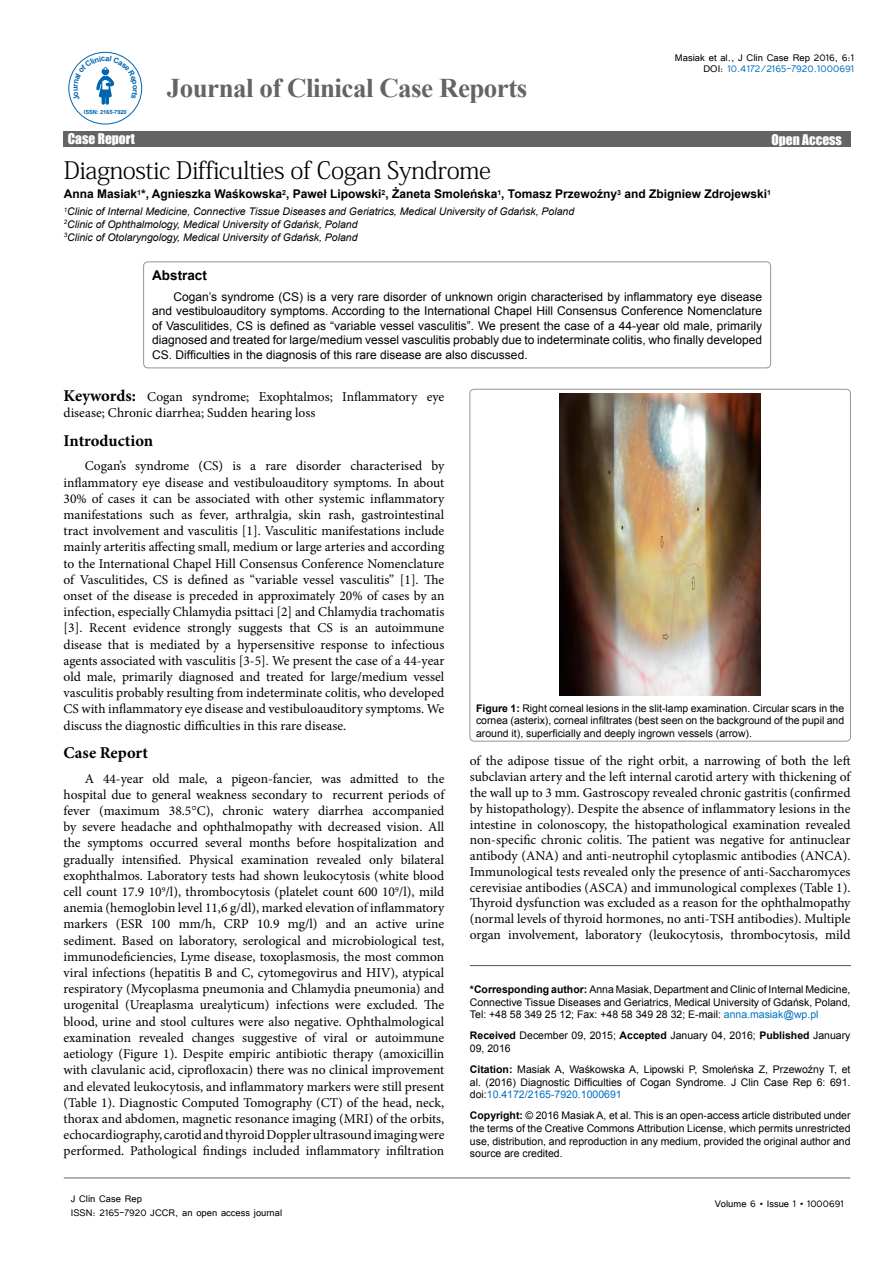
<style>
.page{position:relative;width:893px;height:1263px;background:#fff}
.page>*{position:absolute;margin:0;border:0;box-sizing:border-box;transform-origin:0 0}
.t1{font:700 27px "Times New Roman";letter-spacing:-.02em;color:#636466}
.t2{font:24px "Adobe Fangsong Std";letter-spacing:-.02em;color:#000}
.t3{font:700 16.5px "Minion Pro";color:#000}
.t4{font:13.5px/16.2px "Minion Pro";color:#000;text-align:justify}
.t5{font:13.5px "Impact";color:#fff}
.t6{font:700 13.5px "Arial";color:#000}
.t7{font:12.15px/11.2px "Tunga";color:#000;text-align:right}
.t8{font:12px/14.4px "Arial";color:#000;text-align:justify}
.t9{font:700 12px "Arial";color:#000}
.t10{font:12px/14.4px "Tunga";color:#000}
.t11{font:10.5px/12.6px "Arial";color:#000;text-align:justify}
.t12{font:italic 10.5px/12.6px "Arial";color:#000}
.t13{font:700 5.7px "Arial";letter-spacing:-.02em;color:#0066b3}
.s1{color:#0072bc}
.s2{font-weight:700;font-size:16.5px}
.s3{font-weight:700}
</style>
<div class="page">
<div style="left:63px;top:131px;width:787px;height:16px;background:#636466"></div>
<hr style="left:64px;top:1178px;width:786px;height:1px;background:#636466">
<div style="left:68px;top:52px;width:74px;height:72px;border:1px solid #0066b3;border-radius:50%"></div>
<hr style="left:470px;top:965px;width:380px;height:1px;background:#636466">
<div style="left:144px;top:262px;width:627px;height:106px;border:1px solid #939598;border-radius:4px"></div>
<div style="left:470px;top:389px;width:380px;height:352px;border:1px solid #939598;border-radius:4px"></div>
<img style="left:560px;top:394px;width:200px;height:301px">
<svg style="left:74px;top:56px;width:64px;height:49px"></svg>
<p class="t13" style="left:84px;top:108px;width:44px">ISSN: 2165-7920</p>
<h1 class="t1" style="left:167px;top:70px;width:362px">Journal of Clinical Case Reports</h1>
<p class="t7" style="left:675px;top:51px;width:181px">Masiak et al., J Clin Case Rep 2016, 6:1<br>DOI: <span class="s1">10.4172/2165-7920.1000691</span></p>
<p class="t5" style="left:68px;top:128px;width:69px">Case Report</p>
<p class="t5" style="left:771px;top:129px;width:72px">Open Access</p>
<h2 class="t2" style="left:64px;top:155px;width:429px">Diagnostic Difficulties of Cogan Syndrome</h2>
<p class="t9" style="left:64px;top:186px;width:709px">Anna Masiak<sup>1</sup>*, Agnieszka Waśkowska<sup>2</sup>, Paweł Lipowski<sup>2</sup>, Żaneta Smoleńska<sup>1</sup>, Tomasz Przewoźny<sup>3</sup> and Zbigniew Zdrojewski<sup>1</sup></p>
<p class="t12" style="left:64px;top:205px;width:512px"><sup>1</sup>Clinic of Internal Medicine, Connective Tissue Diseases and Geriatrics, Medical University of Gdańsk, Poland<br><sup>2</sup>Clinic of Ophthalmology, Medical University of Gdańsk, Poland<br><sup>3</sup>Clinic of Otolaryngology, Medical University of Gdańsk, Poland</p>
<p class="t6" style="left:152px;top:266px;width:56px">Abstract</p>
<p class="t8" style="left:152px;top:290px;width:611px;text-indent:21px">Cogan’s syndrome (CS) is a very rare disorder of unknown origin characterised by inflammatory eye disease and vestibuloauditory symptoms. According to the International Chapel Hill Consensus Conference Nomenclature of Vasculitides, CS is defined as “variable vessel vasculitis”. We present the case of a 44-year old male, primarily diagnosed and treated for large/medium vessel vasculitis probably due to indeterminate colitis, who finally developed CS. Difficulties in the diagnosis of this rare disease are also discussed.</p>
<p class="t4" style="left:64px;top:389px;width:382px"><span class="s2">Keywords:</span> Cogan syndrome; Exophtalmos; Inflammatory eye disease; Chronic diarrhea; Sudden hearing loss</p>
<p class="t3" style="left:64px;top:429px;width:91px">Introduction</p>
<p class="t4" style="left:64px;top:458px;width:382px;text-indent:21px">Cogan’s syndrome (CS) is a rare disorder characterised by inflammatory eye disease and vestibuloauditory symptoms. In about 30% of cases it can be associated with other systemic inflammatory manifestations such as fever, arthralgia, skin rash, gastrointestinal tract involvement and vasculitis [1]. Vasculitic manifestations include mainly arteritis affecting small, medium or large arteries and according to the International Chapel Hill Consensus Conference Nomenclature of Vasculitides, CS is defined as “variable vessel vasculitis” [1]. The onset of the disease is preceded in approximately 20% of cases by an infection, especially Chlamydia psittaci [2] and Chlamydia trachomatis [3]. Recent evidence strongly suggests that CS is an autoimmune disease that is mediated by a hypersensitive response to infectious agents associated with vasculitis [3-5]. We present the case of a 44-year old male, primarily diagnosed and treated for large/medium vessel vasculitis probably resulting from indeterminate colitis, who developed CS with inflammatory eye disease and vestibuloauditory symptoms. We discuss the diagnostic difficulties in this rare disease.</p>
<p class="t3" style="left:64px;top:741px;width:86px">Case Report</p>
<p class="t4" style="left:64px;top:770px;width:382px;text-indent:21px">A 44-year old male, a pigeon-fancier, was admitted to the hospital due to general weakness secondary to recurrent periods of fever (maximum 38.5 C), chronic watery diarrhea accompanied by severe headache and ophthalmopathy with decreased vision. All the symptoms occurred several months before hospitalization and gradually intensified. Physical examination revealed only bilateral exophthalmos. Laboratory tests had shown leukocytosis (white blood cell count 17.9 10<sup>9</sup>/l), thrombocytosis (platelet count 600 10<sup>9</sup>/l), mild anemia (hemoglobin level 11,6 g/dl), marked elevation of inflammatory markers (ESR 100 mm/h, CRP 10.9 mg/l) and an active urine sediment. Based on laboratory, serological and microbiological test, immunodeficiencies, Lyme disease, toxoplasmosis, the most common viral infections (hepatitis B and C, cytomegovirus and HIV), atypical respiratory (Mycoplasma pneumonia and Chlamydia pneumonia) and urogenital (Ureaplasma urealyticum) infections were excluded. The blood, urine and stool cultures were also negative. Ophthalmological examination revealed changes suggestive of viral or autoimmune aetiology (Figure 1). Despite empiric antibiotic therapy (amoxicillin with clavulanic acid, ciprofloxacin) there was no clinical improvement and elevated leukocytosis, and inflammatory markers were still present (Table 1). Diagnostic Computed Tomography (CT) of the head, neck, thorax and abdomen, magnetic resonance imaging (MRI) of the orbits, echocardiography, carotid and thyroid Doppler ultrasound imaging were performed. Pathological findings included inflammatory infiltration</p>
<p class="t11" style="left:476px;top:702px;width:370px"><span class="s3">Figure 1:</span> Right corneal lesions in the slit-lamp examination. Circular scars in the cornea (asterix), corneal infiltrates (best seen on the background of the pupil and around it), superficially and deeply ingrown vessels (arrow).</p>
<p class="t4" style="left:470px;top:753px;width:382px;line-height:15.8px">of the adipose tissue of the right orbit, a narrowing of both the left subclavian artery and the left internal carotid artery with thickening of the wall up to 3 mm. Gastroscopy revealed chronic gastritis (confirmed by histopathology). Despite the absence of inflammatory lesions in the intestine in colonoscopy, the histopathological examination revealed non-specific chronic colitis. The patient was negative for antinuclear antibody (ANA) and anti-neutrophil cytoplasmic antibodies (ANCA).<br>Immunological tests revealed only the presence of anti-Saccharomyces cerevisiae antibodies (ASCA) and immunological complexes (Table 1).<br>Thyroid dysfunction was excluded as a reason for the ophthalmopathy (normal levels of thyroid hormones, no anti-TSH antibodies). Multiple organ involvement, laboratory (leukocytosis, thrombocytosis, mild</p>
<p class="t11" style="left:470px;top:983px;width:382px"><span class="s3">*Corresponding author:</span> Anna Masiak, Department and Clinic of Internal Medicine, Connective Tissue Diseases and Geriatrics, Medical University of Gdańsk, Poland, Tel: +48 58 349 25 12; Fax: +48 58 349 28 32; E-mail: <span class="s1">anna.masiak@wp.pl</span></p>
<p class="t11" style="left:470px;top:1029px;width:382px"><span class="s3">Received</span> December 09, 2015; <span class="s3">Accepted</span> January 04, 2016; <span class="s3">Published</span> January<br>09, 2016</p>
<p class="t11" style="left:470px;top:1063px;width:382px"><span class="s3">Citation:</span> Masiak A, Waśkowska A, Lipowski P, Smoleńska Z, Przewoźny T, et al. (2016) Diagnostic Difficulties of Cogan Syndrome. J Clin Case Rep 6: 691. doi:<span class="s1">10.4172/2165-7920.1000691</span></p>
<p class="t11" style="left:470px;top:1109px;width:382px"><span class="s3">Copyright:</span> © 2016 Masiak A, et al. This is an open-access article distributed under the terms of the Creative Commons Attribution License, which permits unrestricted use, distribution, and reproduction in any medium, provided the original author and source are credited.</p>
<p class="t10" style="left:71px;top:1190px;width:213px">J Clin Case Rep<br>ISSN: 2165-7920 JCCR, an open access journal</p>
<p class="t10" style="left:715px;top:1196px;width:131px">Volume 6 • Issue 1 • 1000691</p>
</div>
